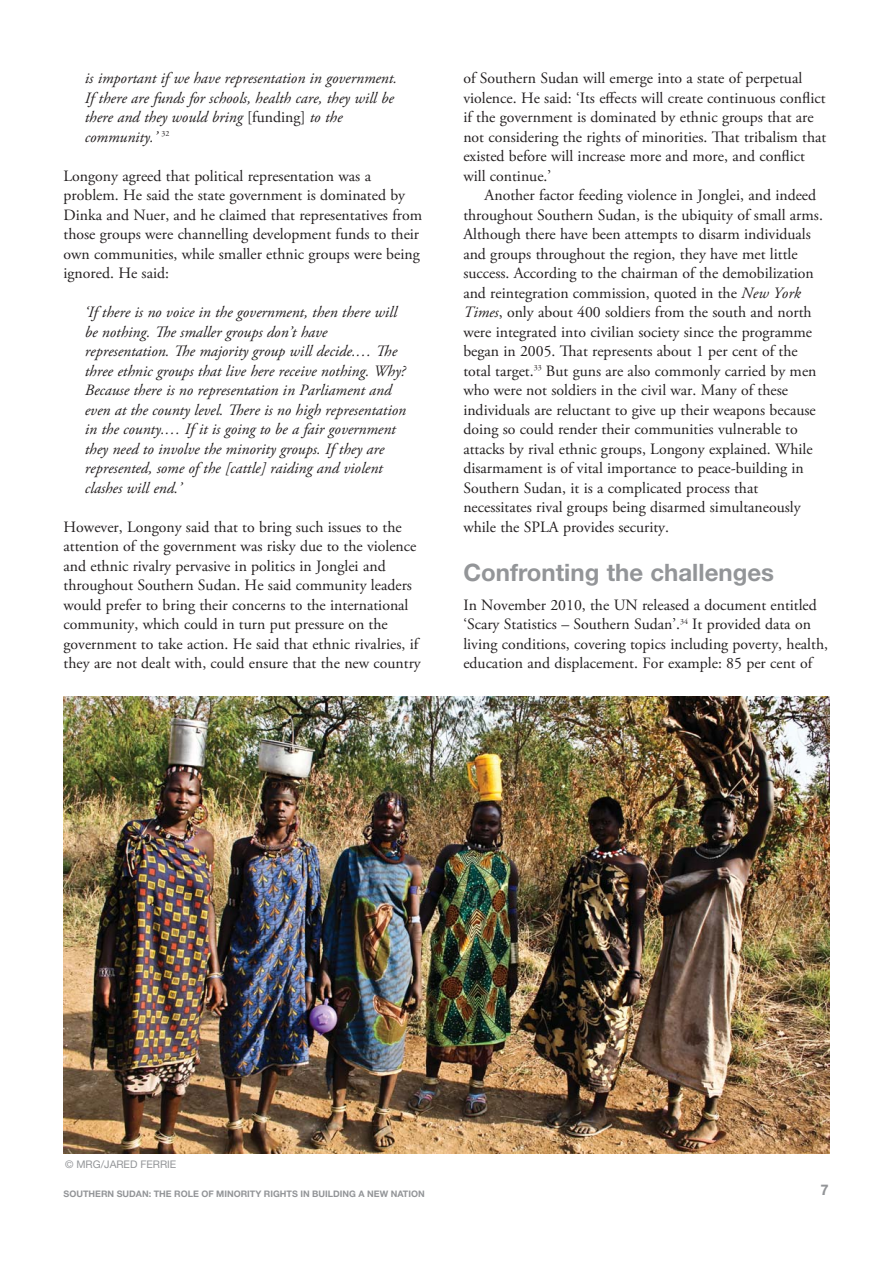
<style>
.page{position:relative;width:893px;height:1263px;background:#fff}
.page>*{position:absolute;margin:0;border:0;box-sizing:border-box;transform-origin:0 0}
.t1{font:700 24px "Helvetica Neue LT Com";color:#939598}
.t2{font:15.75px/19.5px "Adobe Garamond Pro";color:#231f20}
.t3{font:italic 15.75px/19.5px "Adobe Garamond Pro";color:#231f20}
.t4{font:500 15px "AG Book BQ";color:#939598}
.t5{font:10.5px "Helvetica Neue LT Com";color:#939598}
.t6{font:700 9px "Helvetica Neue LT Com";color:#939598}
.s1{font-style:normal}
.s2{font-style:italic}
</style>
<div class="page">
<img style="left:64px;top:696px;width:765px;height:457px">
<p class="t3" style="left:85px;top:70px;width:314px">is important if we have representation in government.<br>If there are funds for schools, health care, they will be there and they would bring <span class="s1">[funding]</span> to the community.’ <sup>32</sup></p>
<p class="t2" style="left:64px;top:168px;width:360px">Longony agreed that political representation was a problem. He said the state government is dominated by Dinka and Nuer, and he claimed that representatives from those groups were channelling development funds to their own communities, while smaller ethnic groups were being ignored. He said:</p>
<p class="t3" style="left:85px;top:304px;width:323px">‘If there is no voice in the government, then there will be nothing. The smaller groups don’t have representation. The majority group will decide.… The three ethnic groups that live here receive nothing. Why?<br>Because there is no representation in Parliament and even at the county level. There is no high representation in the county.… If it is going to be a fair government they need to involve the minority groups. If they are represented, some of the [cattle] raiding and violent clashes will end.’</p>
<p class="t2" style="left:64px;top:519px;width:359px">However, Longony said that to bring such issues to the attention of the government was risky due to the violence and ethnic rivalry pervasive in politics in Jonglei and throughout Southern Sudan. He said community leaders would prefer to bring their concerns to the international community, which could in turn put pressure on the government to take action. He said that ethnic rivalries, if they are not dealt with, could ensure that the new country</p>
<p class="t2" style="left:463px;top:70px;width:365px">of Southern Sudan will emerge into a state of perpetual violence. He said: ‘Its effects will create continuous conflict if the government is dominated by ethnic groups that are not considering the rights of minorities. That tribalism that existed before will increase more and more, and conflict will continue.’</p>
<p class="t2" style="left:463px;top:187px;width:361px;text-indent:21px">Another factor feeding violence in Jonglei, and indeed throughout Southern Sudan, is the ubiquity of small arms.<br>Although there have been attempts to disarm individuals and groups throughout the region, they have met little success. According to the chairman of the demobilization and reintegration commission, quoted in the <span class="s2">New York Times</span>, only about 400 soldiers from the south and north were integrated into civilian society since the programme began in 2005. That represents about 1 per cent of the total target.<sup>33</sup> But guns are also commonly carried by men who were not soldiers in the civil war. Many of these individuals are reluctant to give up their weapons because doing so could render their communities vulnerable to attacks by rival ethnic groups, Longony explained. While disarmament is of vital importance to peace-building in Southern Sudan, it is a complicated process that necessitates rival groups being disarmed simultaneously while the SPLA provides security.</p>
<h1 class="t1" style="left:463px;top:564px;width:312px">Confronting the challenges</h1>
<p class="t2" style="left:463px;top:597px;width:366px">In November 2010, the UN released a document entitled ‘Scary Statistics – Southern Sudan’.<sup>34</sup> It provided data on living conditions, covering topics including poverty, health, education and displacement. For example: 85 per cent of</p>
<p class="t5" style="left:65px;top:1161px;width:113px">© MRG/JARED FERRIE</p>
<p class="t6" style="left:64px;top:1190px;width:363px">SOUTHERN SUDAN: THE ROLE OF MINORITY RIGHTS IN BUILDING A NEW NATION</p>
<p class="t4" style="left:821px;top:1185px;width:10px">7</p>
</div>
